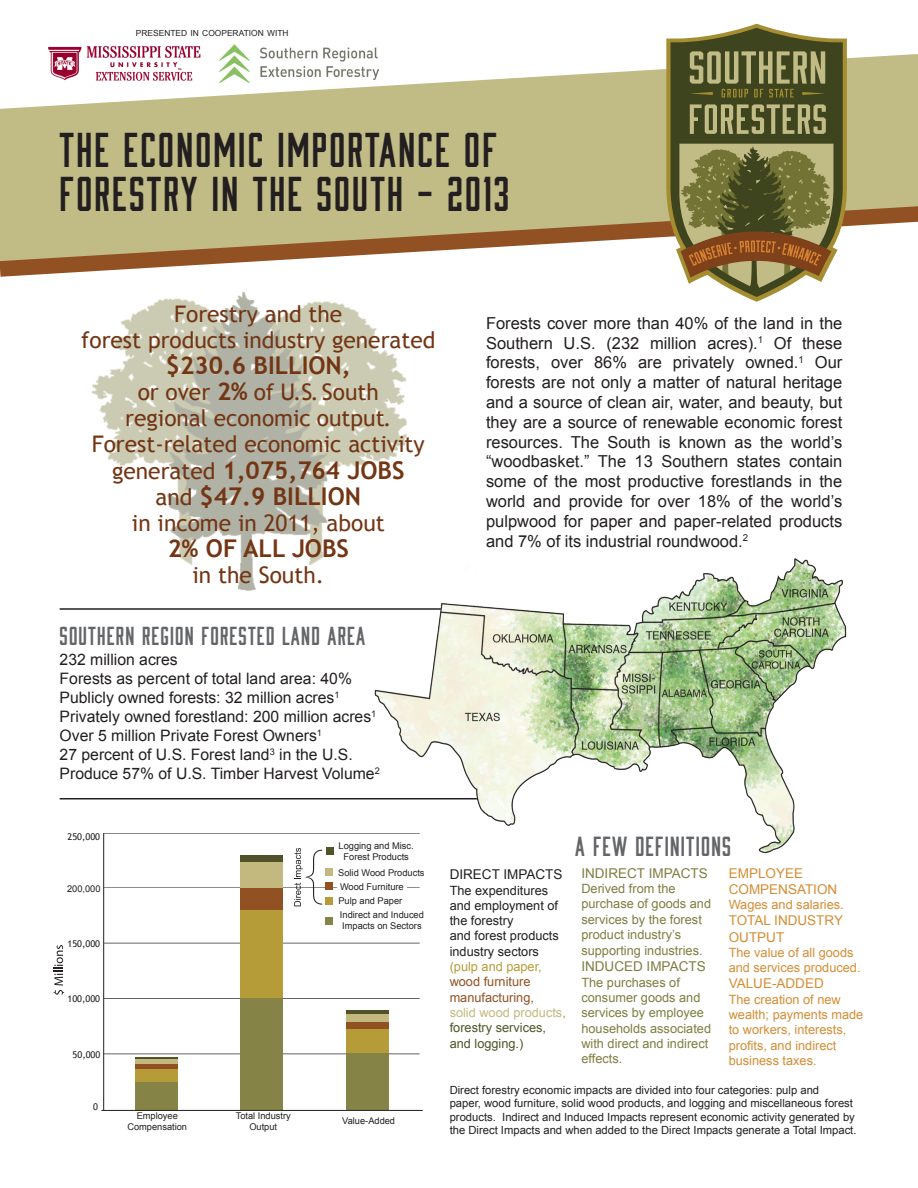
<style>
.page{position:relative;width:918px;height:1188px;background:#fff}
.page>*{position:absolute;margin:0;border:0;box-sizing:border-box;transform-origin:0 0}
.t1{font:45px/43.5px "Abolition Sharp";letter-spacing:.05em;color:#231f20}
.t2{font:25.5px "Abolition Sharp";letter-spacing:.05em;color:#636568}
.t3{font:700 24.45px/26.1px "Trebuchet MS";color:#733615;text-align:center}
.t4{font:24px "Abolition Sharp";letter-spacing:.05em;color:#636568}
.t5{font:22.8px/26.1px "Trebuchet MS";color:#733615;text-align:center}
.t6{font:16.5px/19.8px "Arial";color:#231f20;text-align:justify}
.t7{font:15.75px "Arial";color:#231f20}
.t8{font:13.5px/16.2px "Arial";color:#d48d35}
.t9{font:13.5px "Arial";color:#7f7d41}
.t10{font:13.5px "Arial";color:#231f20}
.t11{font:12.75px/15.3px "Arial";color:#7f7d41}
.t12{font:12.75px/15.3px "Arial";color:#d48d35}
.t13{font:12.75px/15.3px "Arial";color:#231f20}
.t14{font:12.75px/15.3px "Arial";color:#4f5428}
.t15{font:11.25px/13.5px "Arial";color:#231f20}
.t16{font:9.3px/11.1px "Arial";color:#231f20;text-align:center}
.t17{font:9.3px "Trebuchet MS";color:#231f20}
.t18{font:8.4px "Arial";color:#231f20}
.s1{font-weight:700;font-size:24.45px}
.s2{font-weight:400;font-size:22.8px}
.s3{color:#b19539}
.s4{color:#b69c3a}
.s5{color:#925123}
.s6{color:#c4b87f}
</style>
<div class="page">
<svg style="left:0;top:261px;width:262px;height:16px"></svg>
<img style="left:225px;top:45px;width:152px;height:9px">
<img style="left:48px;top:45px;width:153px;height:9px">
<svg style="left:0;top:54px;width:918px;height:207px;fill:#c1bb85"></svg>
<svg style="left:666px;top:24px;width:181px;height:278px"></svg>
<svg style="left:670px;top:28px;width:173px;height:269px;fill:#3e441d"></svg>
<svg style="left:674px;top:104px;width:165px;height:191px;background:#837a4b"></svg>
<svg style="left:690px;top:51px;width:135px;height:47px;background:#727243"></svg>
<img style="left:91px;top:292px;width:316px;height:299px">
<hr style="left:60px;top:608px;width:383px;height:2px;background:#231f20">
<hr style="left:60px;top:798px;width:426px;height:2px;background:#231f20">
<img style="left:369px;top:553px;width:478px;height:301px">
<hr style="left:104px;top:834px;width:316px;height:1px;background:#231f20">
<hr style="left:104px;top:888px;width:316px;height:1px;background:#231f20">
<div style="left:338px;top:882px;width:69px;height:12px;background:#fff"></div>
<hr style="left:104px;top:943px;width:316px;height:1px;background:#231f20">
<hr style="left:104px;top:998px;width:316px;height:1px;background:#231f20">
<hr style="left:104px;top:1054px;width:316px;height:1px;background:#231f20">
<hr style="left:103px;top:833px;width:1px;height:279px;background:#231f20">
<div style="left:326px;top:917px;width:7px;height:7px;background:#868346"></div>
<div style="left:326px;top:897px;width:7px;height:7px;background:#b59c39"></div>
<div style="left:326px;top:869px;width:7px;height:7px;background:#c3b87e"></div>
<div style="left:326px;top:848px;width:7px;height:7px;background:#4f5327"></div>
<div style="left:346px;top:1014px;width:43px;height:8px;background:#c3b87e"></div>
<div style="left:240px;top:862px;width:43px;height:26px;background:#c3b87e"></div>
<div style="left:135px;top:1059px;width:43px;height:5px;background:#c3b87e"></div>
<hr style="left:135px;top:1057px;width:43px;height:2px;background:#4f5327">
<div style="left:240px;top:855px;width:43px;height:7px;background:#4f5327"></div>
<hr style="left:346px;top:1011px;width:43px;height:3px;background:#4f5327">
<div style="left:135px;top:1082px;width:43px;height:28px;background:#868346"></div>
<div style="left:240px;top:997px;width:43px;height:113px;background:#868346"></div>
<div style="left:346px;top:1053px;width:43px;height:57px;background:#868346"></div>
<div style="left:135px;top:1064px;width:43px;height:6px;background:#925122"></div>
<div style="left:240px;top:888px;width:43px;height:22px;background:#925122"></div>
<div style="left:346px;top:1022px;width:43px;height:7px;background:#925122"></div>
<div style="left:135px;top:1070px;width:43px;height:12px;background:#b59c39"></div>
<div style="left:240px;top:910px;width:43px;height:87px;background:#b59c39"></div>
<div style="left:346px;top:1029px;width:43px;height:24px;background:#b59c39"></div>
<hr style="left:101px;top:1110px;width:322px;height:1px;background:#231f20">
<div style="left:326px;top:883px;width:7px;height:7px;background:#925122"></div>
<svg style="left:294px;top:848px;width:28px;height:58px"></svg>
<svg style="left:54px;top:945px;width:10px;height:50px"></svg>
<p class="t18" style="left:136px;top:27px;width:154px">PRESENTED IN COOPERATION WITH</p>
<p class="t1" style="left:60px;top:126px;width:451px">THE ECONOMIC IMPORTANCE OF<br>FORESTRY IN THE SOUTH - 2013</p>
<p class="t5" style="left:81px;top:301px;width:356px">Forestry and the<br>forest products industry generated</p>
<p class="t3" style="left:166px;top:352px;width:186px">$230.6 BILLION,</p>
<p class="t5" style="left:92px;top:379px;width:335px">or over <span class="s1">2%</span> of U.S. South<br>regional economic output.<br>Forest-related economic activity</p>
<p class="t3" style="left:112px;top:457px;width:294px"><span class="s2">generated</span> 1,075,764 JOBS <span class="s2">and</span> $47.9 BILLION</p>
<p class="t5" style="left:132px;top:510px;width:254px">in income in 2011, about</p>
<p class="t3" style="left:168px;top:535px;width:183px">2% OF ALL JOBS</p>
<p class="t5" style="left:193px;top:562px;width:133px">in the South.</p>
<p class="t4" style="left:60px;top:621px;width:307px">SOUTHERN REGION FORESTED LAND AREA</p>
<p class="t7" style="left:60px;top:650px;width:120px">232 million acres</p>
<p class="t7" style="left:60px;top:669px;width:294px">Forests as percent of total land area: 40%</p>
<p class="t7" style="left:60px;top:687px;width:281px">Publicly owned forests: 32 million acres<sup>1</sup></p>
<p class="t7" style="left:60px;top:706px;width:318px">Privately owned forestland: 200 million acres<sup>1</sup></p>
<p class="t7" style="left:60px;top:725px;width:264px">Over 5 million Private Forest Owners<sup>1</sup></p>
<p class="t7" style="left:60px;top:744px;width:295px">27 percent of U.S. Forest land<sup>3</sup> in the U.S.</p>
<p class="t7" style="left:60px;top:763px;width:322px">Produce 57% of U.S. Timber Harvest Volume<sup>2</sup></p>
<p class="t6" style="left:486px;top:313px;width:358px">Forests cover more than 40% of the land in the Southern U.S. (232 million acres).<sup>1</sup> Of these forests, over 86% are privately owned.<sup>1</sup> Our forests are not only a matter of natural heritage and a source of clean air, water, and beauty, but they are a source of renewable economic forest resources. The South is known as the world’s “woodbasket.” The 13 Southern states contain some of the most productive forestlands in the world and provide for over 18% of the world’s pulpwood for paper and paper-related products and 7% of its industrial roundwood.<sup>2</sup></p>
<p class="t17" style="left:68px;top:831px;width:34px">250,000</p>
<p class="t16" style="left:67px;top:883px;width:35px">200,000</p>
<p class="t17" style="left:68px;top:938px;width:34px">150,000</p>
<p class="t17" style="left:68px;top:993px;width:34px">100,000</p>
<p class="t17" style="left:73px;top:1049px;width:29px">50,000</p>
<p class="t17" style="left:93px;top:1101px;width:6px">0</p>
<p class="t16" style="left:127px;top:1110px;width:61px">Employee<br>Compensation</p>
<p class="t16" style="left:236px;top:1110px;width:57px">Total Industry<br>Output</p>
<p class="t16" style="left:339px;top:840px;width:77px">Logging and Misc.<br>Forest Products</p>
<p class="t16" style="left:340px;top:881px;width:65px">Wood Furniture</p>
<p class="t16" style="left:338px;top:867px;width:88px">Solid Wood Products</p>
<p class="t16" style="left:338px;top:895px;width:65px">Pulp and Paper</p>
<p class="t16" style="left:340px;top:909px;width:85px;text-align:left">Indirect and Induced<br>Impacts on Sectors</p>
<p class="t16" style="left:342px;top:1116px;width:54px">Value-Added</p>
<p class="t2" style="left:575px;top:830px;width:157px">A FEW DEFINITIONS</p>
<p class="t8" style="left:729px;top:865px;width:110px">EMPLOYEE<br>COMPENSATION</p>
<p class="t12" style="left:729px;top:897px;width:117px">Wages and salaries.</p>
<p class="t8" style="left:729px;top:913px;width:116px">TOTAL INDUSTRY<br>OUTPUT</p>
<p class="t12" style="left:729px;top:945px;width:133px">The value of all goods and services produced.</p>
<p class="t8" style="left:729px;top:976px;width:97px">VALUE-ADDED</p>
<p class="t12" style="left:729px;top:992px;width:136px">The creation of new wealth; payments made to workers, interests, profits, and indirect business taxes.</p>
<p class="t9" style="left:581px;top:864px;width:128px">INDIRECT IMPACTS</p>
<p class="t11" style="left:581px;top:881px;width:131px">Derived from the purchase of goods and services by the forest product industry’s supporting industries.</p>
<p class="t9" style="left:581px;top:958px;width:126px">INDUCED IMPACTS</p>
<p class="t11" style="left:581px;top:975px;width:131px">The purchases of consumer goods and services by employee households associated with direct and indirect effects.</p>
<p class="t10" style="left:450px;top:866px;width:114px">DIRECT IMPACTS</p>
<p class="t13" style="left:450px;top:883px;width:110px">The expenditures and employment of the forestry</p>
<p class="t13" style="left:450px;top:928px;width:111px">and forest products industry sectors <span class="s3">(</span><span class="s4">pulp and paper</span><span class="s3">, </span><span class="s5">wood furniture manufacturing,</span></p>
<p class="t14" style="left:450px;top:1005px;width:118px"><span class="s6">solid wood products</span><span class="s3">, </span>forestry services, and logging.)</p>
<p class="t15" style="left:450px;top:1083px;width:408px">Direct forestry economic impacts are divided into four categories: pulp and<br>paper, wood furniture, solid wood products, and logging and miscellaneous forest products. Indirect and Induced Impacts represent economic activity generated by the Direct Impacts and when added to the Direct Impacts generate a Total Impact.</p>
</div>
